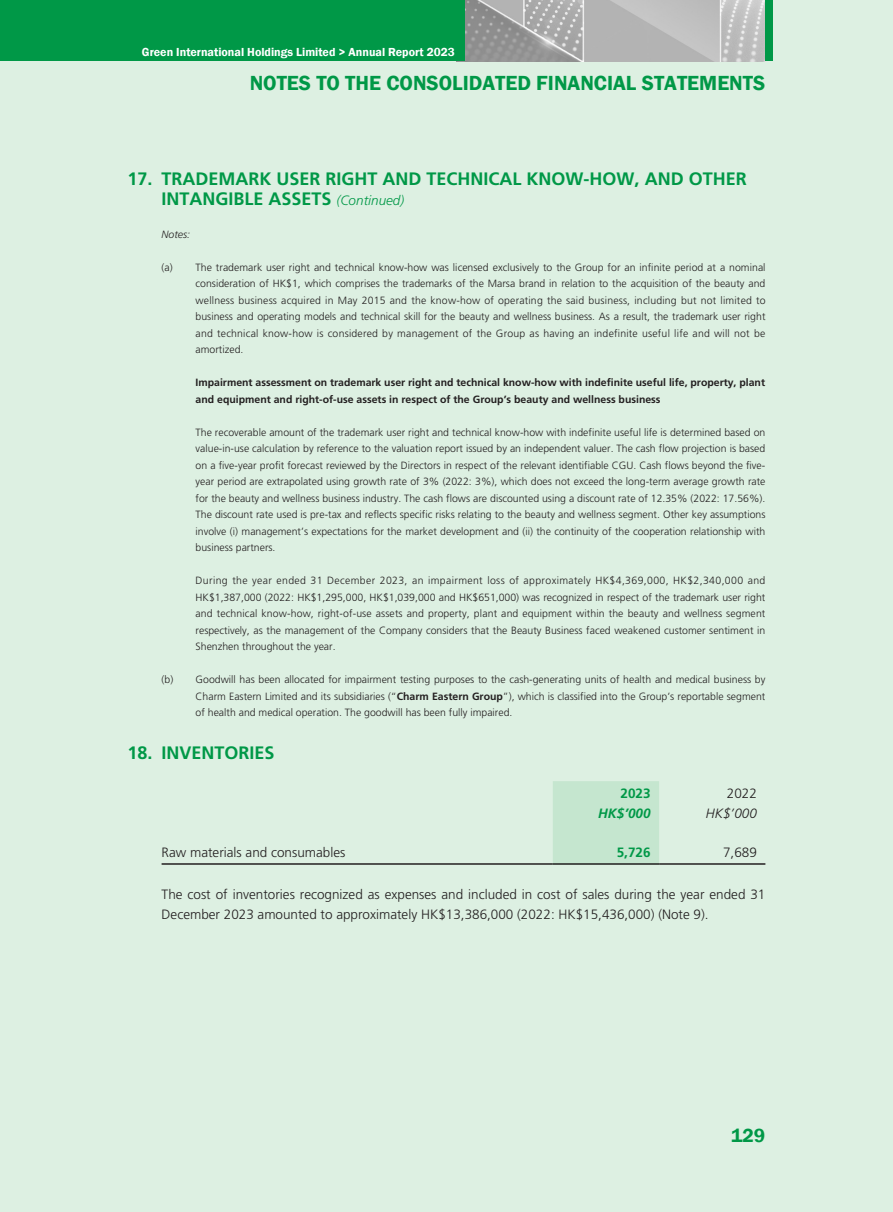
<style>
.page{position:relative;width:893px;height:1212px;background:#ddf0e2}
.page>*{position:absolute;margin:0;border:0;box-sizing:border-box;transform-origin:0 0}
.t1{font:600 21px "Franklin Gothic";color:#009847}
.t2{font:600 19.5px "Franklin Gothic";color:#009847}
.t3{font:700 18px/19.5px "Frutiger LT Std";color:#009847}
.t4{font:300 13.5px/19.5px "Frutiger LT Std";color:#231f20}
.t5{font:700 13.5px "Frutiger LT Std";color:#009847}
.t6{font:italic 700 13.5px "Frutiger LT Std";color:#009847}
.t7{font:italic 300 13.5px "Frutiger LT Std";color:#231f20}
.t8{font:600 12px "Franklin Gothic";color:#fff}
.t9{font:300 10.5px/16.5px "Frutiger LT Std";color:#231f20;text-align:justify}
.t10{font:700 10.5px/16.5px "Frutiger LT Std";color:#231f20}
.t11{font:italic 300 10.5px "Frutiger LT Std";color:#231f20}
.s1{font-weight:300;font-style:italic;font-size:13.5px}
.s2{font-weight:700}
</style>
<div class="page">
<img style="left:465px;top:0;width:300px;height:61px">
<div style="left:0;top:0;width:465px;height:61px;background:#009847"></div>
<div style="left:765px;top:0;width:7px;height:61px;background:#009847"></div>
<div style="left:553px;top:781px;width:106px;height:82px;background:#c5e6cf"></div>
<hr style="left:162px;top:863px;width:391px;height:2px;background:#231f20">
<hr style="left:553px;top:863px;width:106px;height:2px;background:#231f20">
<hr style="left:659px;top:863px;width:106px;height:2px;background:#231f20">
<p class="t8" style="left:142px;top:45px;width:314px">Green International Holdings Limited &gt; Annual Report 2023</p>
<h1 class="t1" style="left:250px;top:70px;width:517px">NOTES TO THE CONSOLIDATED FINANCIAL STATEMENTS</h1>
<h3 class="t3" style="left:162px;top:169px;width:587px;text-indent:-34px">17. TRADEMARK USER RIGHT AND TECHNICAL KNOW-HOW, AND OTHER<br>INTANGIBLE ASSETS <span class="s1">(Continued)</span></h3>
<p class="t11" style="left:162px;top:228px;width:30px">Notes:</p>
<p class="t9" style="left:196px;top:259px;width:572px;text-indent:-34px">(a) The trademark user right and technical know-how was licensed exclusively to the Group for an infinite period at a nominal consideration of HK$1, which comprises the trademarks of the Marsa brand in relation to the acquisition of the beauty and wellness business acquired in May 2015 and the know-how of operating the said business, including but not limited to business and operating models and technical skill for the beauty and wellness business. As a result, the trademark user right and technical know-how is considered by management of the Group as having an indefinite useful life and will not be amortized.</p>
<p class="t10" style="left:196px;top:374px;width:571px">Impairment assessment on trademark user right and technical know-how with indefinite useful life, property, plant and equipment and right-of-use assets in respect of the Group’s beauty and wellness business</p>
<p class="t9" style="left:196px;top:424px;width:571px">The recoverable amount of the trademark user right and technical know-how with indefinite useful life is determined based on value-in-use calculation by reference to the valuation report issued by an independent valuer. The cash flow projection is based on a five-year profit forecast reviewed by the Directors in respect of the relevant identifiable CGU. Cash flows beyond the five&shy;year period are extrapolated using growth rate of 3% (2022: 3%), which does not exceed the long-term average growth rate for the beauty and wellness business industry. The cash flows are discounted using a discount rate of 12.35% (2022: 17.56%).<br>The discount rate used is pre-tax and reflects specific risks relating to the beauty and wellness segment. Other key assumptions involve (i) management’s expectations for the market development and (ii) the continuity of the cooperation relationship with business partners.</p>
<p class="t9" style="left:196px;top:572px;width:571px">During the year ended 31 December 2023, an impairment loss of approximately HK$4,369,000, HK$2,340,000 and HK$1,387,000 (2022: HK$1,295,000, HK$1,039,000 and HK$651,000) was recognized in respect of the trademark user right and technical know-how, right-of-use assets and property, plant and equipment within the beauty and wellness segment respectively, as the management of the Company considers that the Beauty Business faced weakened customer sentiment in Shenzhen throughout the year.</p>
<p class="t9" style="left:196px;top:671px;width:571px;text-indent:-34px">(b) Goodwill has been allocated for impairment testing purposes to the cash-generating units of health and medical business by Charm Eastern Limited and its subsidiaries (“<span class="s2">Charm Eastern Group</span>”), which is classified into the Group’s reportable segment of health and medical operation. The goodwill has been fully impaired.</p>
<h3 class="t3" style="left:128px;top:743px;width:149px">18. INVENTORIES</h3>
<p class="t5" style="left:621px;top:786px;width:32px">2023</p>
<p class="t4" style="left:727px;top:784px;width:32px">2022</p>
<p class="t6" style="left:598px;top:805px;width:54px">HK$’000</p>
<p class="t7" style="left:706px;top:805px;width:53px">HK$’000</p>
<p class="t4" style="left:162px;top:843px;width:185px">Raw materials and consumables</p>
<p class="t5" style="left:617px;top:844px;width:35px">5,726</p>
<p class="t4" style="left:723px;top:843px;width:35px">7,689</p>
<p class="t4" style="left:162px;top:885px;width:605px">The cost of inventories recognized as expenses and included in cost of sales during the year ended 31<br>December 2023 amounted to approximately HK$13,386,000 (2022: HK$15,436,000) (Note 9).</p>
<h2 class="t2" style="left:731px;top:1124px;width:36px">129</h2>
</div>
